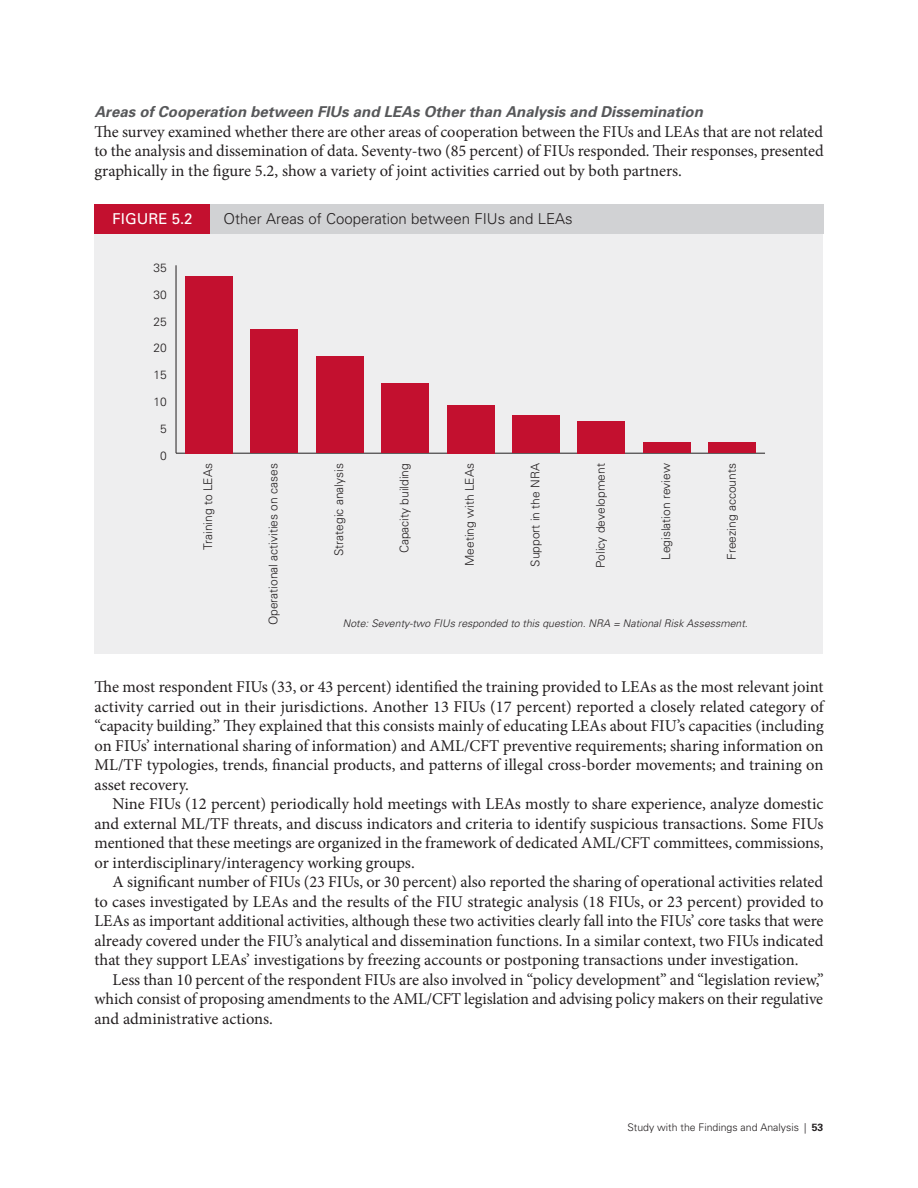
<style>
.page{position:relative;width:918px;height:1188px;background:#fff}
.page>*{position:absolute;margin:0;border:0;box-sizing:border-box;transform-origin:0 0}
.t1{font:16.5px/19.5px "Minion Pro";color:#231f20;text-align:justify}
.t2{font:italic 700 15px "Univers";color:#57585a}
.t3{font:300 15px "Univers";color:#231f20}
.t4{font:15px "Univers";color:#fff}
.t5{font:300 12px "Univers";color:#231f20}
.t6{font:italic 300 10.5px "Univers";color:#231f20}
.t7{font:300 10.5px "Univers";color:#231f20}
.s1{font-weight:700}
</style>
<div class="page">
<div style="left:94px;top:234px;width:730px;height:420px;background:#eeeeef"></div>
<hr style="left:176px;top:453px;width:589px;height:1px;background:#231f20">
<hr style="left:176px;top:265px;width:1px;height:188px;background:#231f20">
<div style="left:185px;top:276px;width:47px;height:177px;background:#c3102f"></div>
<div style="left:251px;top:330px;width:47px;height:123px;background:#c3102f"></div>
<div style="left:316px;top:357px;width:47px;height:96px;background:#c3102f"></div>
<div style="left:382px;top:383px;width:47px;height:70px;background:#c3102f"></div>
<div style="left:447px;top:405px;width:47px;height:48px;background:#c3102f"></div>
<div style="left:512px;top:416px;width:48px;height:37px;background:#c3102f"></div>
<div style="left:578px;top:421px;width:47px;height:32px;background:#c3102f"></div>
<div style="left:643px;top:442px;width:47px;height:11px;background:#c3102f"></div>
<div style="left:709px;top:442px;width:47px;height:11px;background:#c3102f"></div>
<div style="left:94px;top:205px;width:116px;height:29px;background:#c3102f"></div>
<div style="left:210px;top:205px;width:614px;height:29px;background:#d1d2d4"></div>
<p class="t2" style="left:94px;top:103px;width:610px">Areas of Cooperation between FIUs and LEAs Other than Analysis and Dissemination</p>
<p class="t1" style="left:94px;top:122px;width:731px">The survey examined whether there are other areas of cooperation b etween the FIUs and LEAs that are not related to the analysis and dissemination of data. Seventy-two (85 percent) of FIUs responded. Their responses, presented graphically in the figure 5.2, show a variety of joint activities carried out by b oth partners.</p>
<p class="t4" style="left:112px;top:210px;width:82px">FIGURE 5.2</p>
<p class="t3" style="left:224px;top:210px;width:351px">Other Areas of Cooperation between FIUs and LEAs</p>
<p class="t5" style="left:153px;top:260px;width:15px">35</p>
<p class="t5" style="left:153px;top:287px;width:15px">30</p>
<p class="t5" style="left:153px;top:314px;width:15px">25</p>
<p class="t5" style="left:153px;top:341px;width:15px">20</p>
<p class="t5" style="left:153px;top:368px;width:15px">15</p>
<p class="t5" style="left:153px;top:395px;width:15px">10</p>
<p class="t5" style="left:160px;top:421px;width:8px">5</p>
<p class="t5" style="left:160px;top:448px;width:8px">0</p>
<p class="t5" style="left:201px;top:550px;width:88px;rotate:-90deg">Training to LEAs</p>
<p class="t5" style="left:266px;top:625px;width:164px;rotate:-90deg">Operational activities on cases</p>
<p class="t5" style="left:332px;top:556px;width:94px;rotate:-90deg">Strategic analysis</p>
<p class="t5" style="left:397px;top:553px;width:92px;rotate:-90deg">Capacity building</p>
<p class="t5" style="left:462px;top:566px;width:104px;rotate:-90deg">Meeting with LEAs</p>
<p class="t5" style="left:528px;top:567px;width:105px;rotate:-90deg">Support in the NRA</p>
<p class="t5" style="left:593px;top:568px;width:106px;rotate:-90deg">Policy development</p>
<p class="t5" style="left:659px;top:560px;width:98px;rotate:-90deg">Legislation review</p>
<p class="t5" style="left:724px;top:560px;width:98px;rotate:-90deg">Freezing accounts</p>
<p class="t6" style="left:343px;top:617px;width:406px">Note: Seventy-two FIUs responded to this question. NRA = National Risk Assessment.</p>
<p class="t1" style="left:94px;top:677px;width:731px">The most respondent FIUs (33, or 43 percent) identified the training provided to LEAs as the most relevant joint activity carried out in their jurisdictions. Another 13 FIUs (17 percent) reported a closely related category of “capacity building.” They explained that this consists mainly of educating LEAs ab out FIU’s capacities (including on FIUs’ international sharing of information) and AML/CFT preventive requirements; sharing information on ML/TF typologies, trends, financial products, and patterns of illegal cross-b order movements; and training on asset recovery.</p>
<p class="t1" style="left:94px;top:794px;width:730px;text-indent:18px">Nine FIUs (12 percent) periodically hold meetings with LEAs mostly to share experience, analyze domestic and external ML/TF threats, and discuss indicators and criteria to identify suspicious transactions. Some FIUs mentioned that these meetings are organized in the framework of dedicated AML/CFT committees, commissions, or interdisciplinary/interagency working groups.</p>
<p class="t1" style="left:94px;top:872px;width:731px;text-indent:18px">A significant numb er of FIUs (23 FIUs, or 30 percent) also reported the sharing of operational activities related to cases investigated by LEAs and the results of the FIU strategic analysis (18 FIUs, or 23 percent) provided to LEAs as important additional activities, although these two activities clearly fall into the FIUs’ core tasks that were already covered under the FIU’s analytical and dissemination functions. In a similar context, two FIUs indicated that they support LEAs’ investigations by freezing accounts or postponing transactions under investigation.</p>
<p class="t1" style="left:94px;top:970px;width:731px;text-indent:18px">Less than 10 percent of the respondent FIUs are also involved in “policy development” and “legislation review,” which consist of proposing amendments to the AML/CFT legislation and advising policy makers on their regulative and administrative actions.</p>
<p class="t7" style="left:627px;top:1121px;width:198px">Study with the Findings and Analysis | <span class="s1">53</span></p>
</div>
